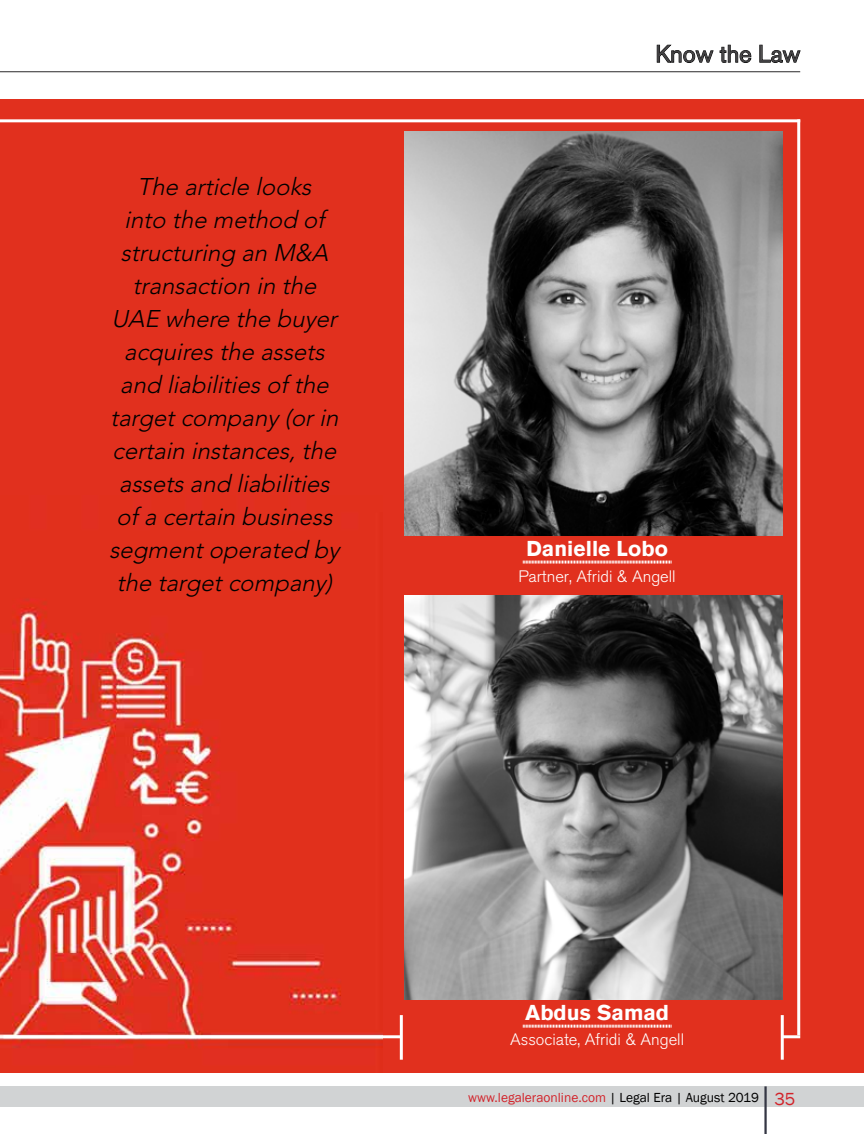
<style>
.page{position:relative;width:864px;height:1134px;background:#fff}
.page>*{position:absolute;margin:0;border:0;box-sizing:border-box;transform-origin:0 0}
.t1{font:italic 300 24px/33px "Avenir LT Std";color:#000;text-align:center}
.t2{font:24px "Akzidenz Grotesk BE";color:#414042}
.t3{font:900 21px "Akzidenz Grotesk";color:#fff}
.t4{font:18px "Franklin Gothic";color:#d2232a}
.t5{font:16.5px "Akzidenz Grotesk Expert BQ Light Os F";color:#fff}
.t6{font:13.5px "Franklin Gothic";color:#d2232a}
.s1{color:#000}
</style>
<div class="page">
<div style="left:0;top:99px;width:864px;height:974px;background:#e1301e"></div>
<img style="left:0;top:599px;width:382px;height:449px">
<img style="left:405px;top:132px;width:377px;height:404px">
<img style="left:405px;top:596px;width:377px;height:404px">
<svg style="left:523px;top:561px;width:149px;height:3px"></svg>
<svg style="left:523px;top:1025px;width:149px;height:3px"></svg>
<hr style="left:797px;top:119px;width:3px;height:916px;background:#fff">
<hr style="left:0;top:119px;width:800px;height:3px;background:#fff">
<hr style="left:3px;top:1035px;width:398px;height:3px;background:#fff">
<hr style="left:782px;top:1035px;width:18px;height:3px;background:#fff">
<hr style="left:400px;top:1015px;width:3px;height:45px;background:#fff">
<hr style="left:781px;top:1015px;width:3px;height:45px;background:#fff">
<div style="left:0;top:1086px;width:864px;height:21px;background:#d1d3d4"></div>
<hr style="left:764px;top:1086px;width:3px;height:48px;background:#353744">
<hr style="left:0;top:71px;width:800px;height:1px;background:#414042">
<svg style="left:657px;top:45px;width:57px;height:18px"></svg>
<svg style="left:720px;top:45px;width:31px;height:18px"></svg>
<svg style="left:759px;top:45px;width:42px;height:18px"></svg>
<p class="t1" style="left:109px;top:170px;width:238px">The article looks<br>into the method of structuring an M&amp;A transaction in the<br>UAE where the buyer acquiresthe assets and liabilitiesof the targetcompany(orin certain instances,the assetsand liabilities of a certain business segmentoperated by the targetcompany)</p>
<p class="t2" style="left:656px;top:40px;width:146px">Know the Law</p>
<p class="t3" style="left:526px;top:536px;width:143px">Danielle Lobo</p>
<p class="t5" style="left:519px;top:567px;width:159px">Partner, Afridi &amp; Angell</p>
<p class="t3" style="left:525px;top:1000px;width:145px">Abdus Samad</p>
<p class="t5" style="left:510px;top:1030px;width:175px">Associate, Afridi &amp; Angell</p>
<p class="t6" style="left:468px;top:1089px;width:292px">www.legaleraonline.com <span class="s1">| Legal Era | August 2019</span></p>
<p class="t4" style="left:774px;top:1088px;width:23px">35</p>
</div>
